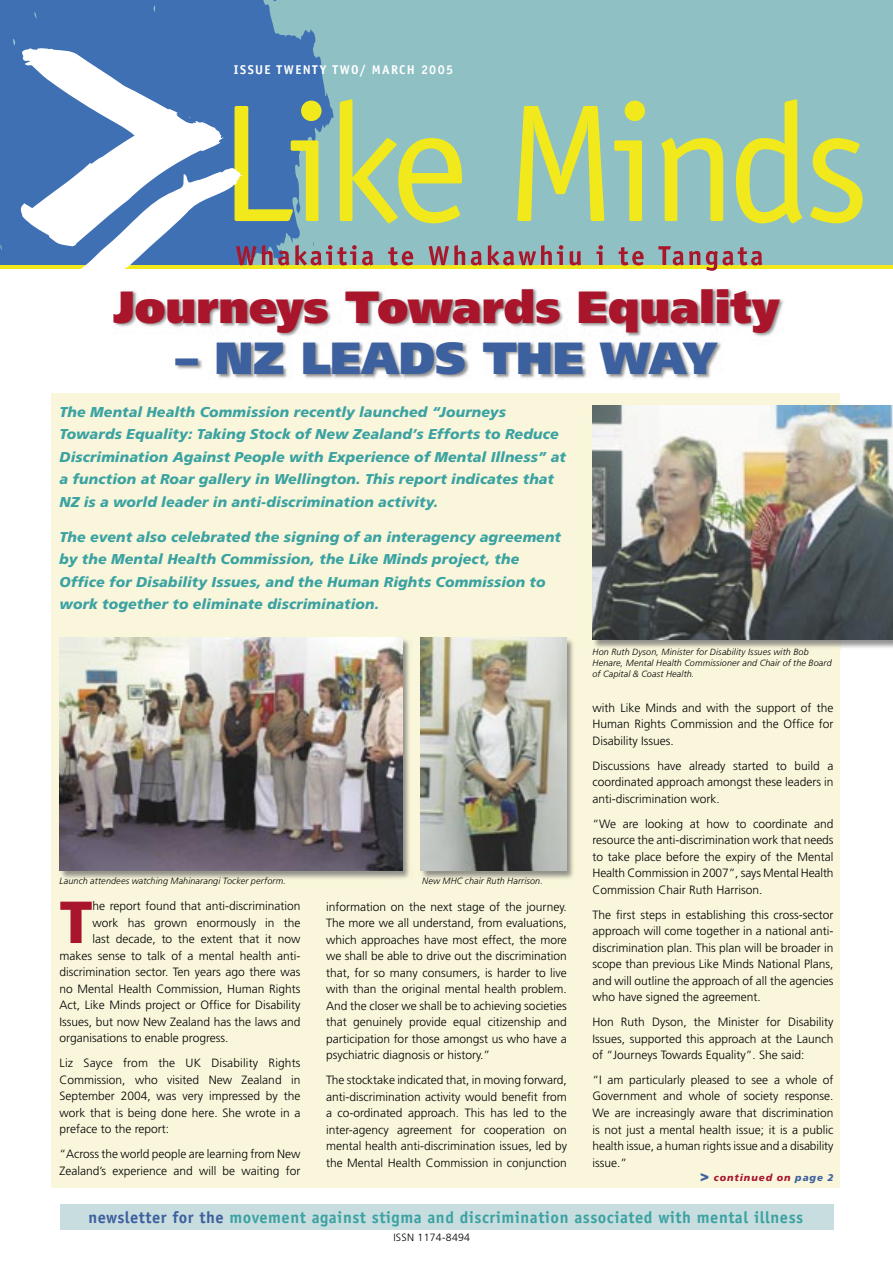
<style>
.page{position:relative;width:893px;height:1263px;background:#fff}
.page>*{position:absolute;margin:0;border:0;box-sizing:border-box;transform-origin:0 0}
.t1{font:900 59.25px "Maori Frutiger";color:#a9162c}
.t2{font:900 45px "Maori Frutiger";letter-spacing:-.005em;color:#a9162c}
.t3{font:900 45px "Maori Frutiger";letter-spacing:-.005em;color:#3d609e}
.t4{font:700 16.5px "Officina Sans";letter-spacing:.03em;color:#3ba2a2}
.t5{font:italic 900 14.25px/22.5px "Maori Frutiger";letter-spacing:.01em;color:#3ba2a2}
.t6{font:700 12.75px "Officina Sans";letter-spacing:.1em;color:#fff}
.t7{font:300 12px/16.5px "Maori Frutiger";color:#000;text-align:justify}
.t8{font:300 10.5px "Maori Frutiger";letter-spacing:.03em;color:#000}
.t9{font:italic 900 9.75px "Maori Frutiger";letter-spacing:.1em;color:#a9162c}
.t10{font:italic 300 9px/11.2px "Maori Frutiger";letter-spacing:.015em;color:#000}
.s1{font-style:normal;font-size:15px;color:#3d609e}
.s2{color:#3d609e}
</style>
<div class="page">
<div style="left:51px;top:393px;width:789px;height:794px;background:#f9f6db"></div>
<div style="left:60px;top:1204px;width:773px;height:26px;background:#c8dddf"></div>
<div style="left:0;top:0;width:893px;height:265px;background:#8ec0c4"></div>
<svg style="left:0;top:0;width:316px;height:265px;fill:#3f70b4"></svg>
<hr style="left:0;top:265px;width:893px;height:4px;background:#f1e91b">
<svg style="left:471px;top:251px;width:11px;height:14px"></svg>
<svg style="left:488px;top:245px;width:75px;height:20px"></svg>
<svg style="left:570px;top:251px;width:11px;height:14px"></svg>
<svg style="left:596px;top:245px;width:7px;height:20px"></svg>
<svg style="left:619px;top:247px;width:25px;height:18px"></svg>
<svg style="left:658px;top:246px;width:42px;height:19px"></svg>
<svg style="left:706px;top:247px;width:56px;height:24px"></svg>
<svg style="left:517px;top:106px;width:87px;height:115px"></svg>
<svg style="left:614px;top:101px;width:31px;height:120px"></svg>
<svg style="left:661px;top:138px;width:62px;height:83px"></svg>
<svg style="left:736px;top:99px;width:66px;height:124px"></svg>
<svg style="left:810px;top:138px;width:53px;height:85px"></svg>
<svg style="left:21px;top:48px;width:444px;height:221px"></svg>
<img style="left:59px;top:637px;width:351px;height:242px">
<img style="left:60px;top:638px;width:343px;height:233px">
<img style="left:420px;top:637px;width:154px;height:242px">
<img style="left:421px;top:638px;width:146px;height:233px">
<img style="left:594px;top:404px;width:299px;height:246px">
<img style="left:592px;top:405px;width:301px;height:235px">
<img style="left:114px;top:288px;width:670px;height:91px">
<p class="t6" style="left:234px;top:62px;width:221px">ISSUE TWENTY TWO/ MARCH 2005</p>
<h2 class="t2" style="left:113px;top:280px;width:668px">Journeys Towards Equality</h2>
<h2 class="t3" style="left:176px;top:331px;width:543px">– NZ LEADS THE WAY</h2>
<p class="t5" style="left:60px;top:400px;width:508px">The Mental Health Commission recently launched “Journeys Towards Equality: Taking Stock of New Zealand’s Efforts to Reduce Discrimination Against People with Experience of Mental Illness” at a function at Roar gallery in Wellington. This report indicates that NZ is a world leader in anti-discrimination activity.</p>
<p class="t5" style="left:60px;top:525px;width:503px">The event also celebrated the signing of an interagency agreement by the Mental Health Commission, the Like Minds project, the Office for Disability Issues, and the Human Rights Commission to work together to eliminate discrimination.</p>
<p class="t10" style="left:60px;top:875px;width:228px">Launch attendees watching Mahinarangi Tocker perform.</p>
<p class="t10" style="left:422px;top:875px;width:122px">New MHC chair Ruth Harrison.</p>
<h1 class="t1" style="left:60px;top:886px;width:34px">T</h1>
<p class="t7" style="left:93px;top:897px;width:209px">he report found that anti-discrimination</p>
<p class="t7" style="left:93px;top:914px;width:209px">work has grown enormously in the</p>
<p class="t7" style="left:93px;top:930px;width:209px">last decade, to the extent that it now</p>
<p class="t7" style="left:60px;top:947px;width:242px">makes sense to talk of a mental health anti-</p>
<p class="t7" style="left:60px;top:963px;width:242px">discrimination sector. Ten years ago there was</p>
<p class="t7" style="left:60px;top:980px;width:242px">no Mental Health Commission, Human Rights</p>
<p class="t7" style="left:60px;top:996px;width:242px">Act, Like Minds project or Office for Disability</p>
<p class="t7" style="left:60px;top:1013px;width:242px">Issues, but now New Zealand has the laws and</p>
<p class="t7" style="left:60px;top:1029px;width:170px">organisations to enable progress.</p>
<p class="t7" style="left:60px;top:1054px;width:243px">Liz Sayce from the UK Disability Rights Commission, who visited New Zealand in September 2004, was very impressed by the work that is being done here. She wrote in a preface to the report:</p>
<p class="t7" style="left:60px;top:1145px;width:242px">“Across the world people are learning from New<br>Zealand’s experience and will be waiting for</p>
<p class="t7" style="left:326px;top:898px;width:242px">information on the next stage of the journey.<br>The more we all understand, from evaluations, which approaches have most effect, the more we shall be able to drive out the discrimination that, for so many consumers, is harder to live with than the original mental health problem.<br>And the closer we shall be to achieving societies that genuinely provide equal citizenship and participation for those amongst us who have a psychiatric diagnosis or history.”</p>
<p class="t7" style="left:326px;top:1071px;width:242px">The stocktake indicated that, in moving forward, anti-discrimination activity would benefit from a co-ordinated approach. This has led to the inter-agency agreement for cooperation on mental health anti-discrimination issues, led by the Mental Health Commission in conjunction</p>
<p class="t10" style="left:592px;top:646px;width:241px">Hon Ruth Dyson, Minister for Disability Issues with Bob<br>Henare, Mental Health Commissioner and Chair of the Board of Capital &amp; Coast Health.</p>
<p class="t7" style="left:592px;top:699px;width:242px">with Like Minds and with the support of the Human Rights Commission and the Office for Disability Issues.</p>
<p class="t7" style="left:592px;top:757px;width:242px">Discussions have already started to build a coordinated approach amongst these leaders in anti-discrimination work.</p>
<p class="t7" style="left:592px;top:815px;width:243px">“We are looking at how to coordinate and resource the anti-discrimination work that needs to take place before the expiry of the Mental Health Commission in 2007”, says Mental Health Commission Chair Ruth Harrison.</p>
<p class="t7" style="left:592px;top:906px;width:242px">The first steps in establishing this cross-sector approach will come together in a national anti&shy;discrimination plan. This plan will be broader in scope than previous Like Minds National Plans, and will outline the approach of all the agencies who have signed the agreement.</p>
<p class="t7" style="left:592px;top:1013px;width:242px">Hon Ruth Dyson, the Minister for Disability Issues, supported this approach at the Launch of “Journeys Towards Equality”. She said:</p>
<p class="t7" style="left:592px;top:1071px;width:243px">“I am particularly pleased to see a whole of Government and whole of society response.<br>We are increasingly aware that discrimination is not just a mental health issue; it is a public health issue, a human rights issue and a disability issue.”</p>
<p class="t9" style="left:700px;top:1171px;width:135px"><span class="s1">&gt;</span> continued on <span class="s2">page 2</span></p>
<h3 class="t4" style="left:88px;top:1207px;width:716px"><span class="s2">newsletter for the</span> movement against stigma and discrimination associated with mental illness</h3>
<p class="t8" style="left:393px;top:1232px;width:78px">ISSN 1174-8494</p>
</div>
